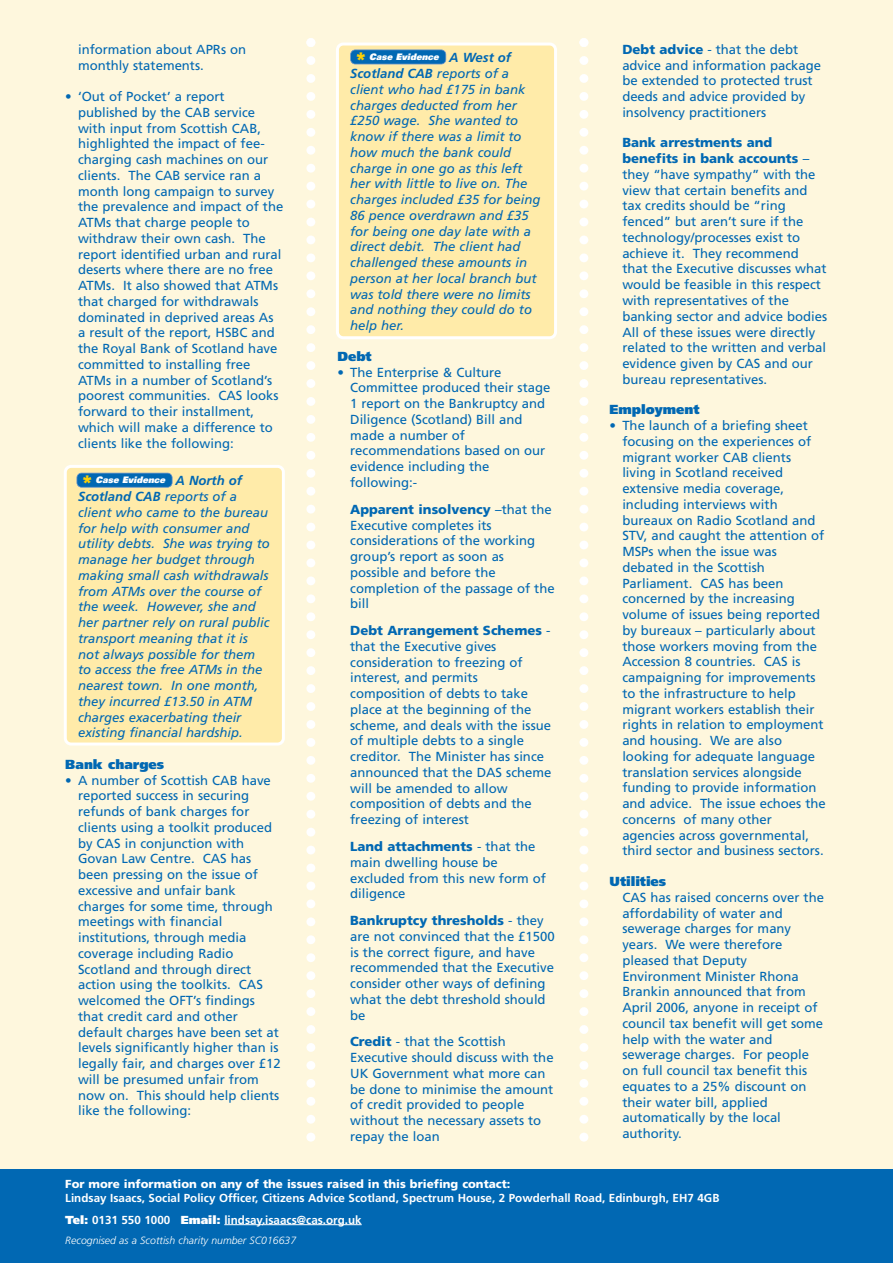
<style>
.page{position:relative;width:893px;height:1263px;background:#fff}
.page>*{position:absolute;margin:0;border:0;box-sizing:border-box;transform-origin:0 0}
.t1{font:900 18px "Frutiger";color:#fed105}
.t2{font:13.2px/15.8px "Frutiger";color:#0168b3}
.t3{font:italic 13.2px/15.8px "Frutiger";color:#0168b3}
.t4{font:900 13.2px "Frutiger";color:#0168b3}
.t5{font:700 11.7px/21.6px "Frutiger";color:#fff}
.t6{font:900 11.7px "Frutiger";color:#fff}
.t7{font:italic 300 10.5px "Frutiger";color:#fff}
.t8{font:italic 900 9px "Univers";color:#fff}
.s1{font-weight:700}
.s2{font-weight:900}
</style>
<div class="page">
<div style="left:0;top:0;width:893px;height:1178px;background:#fef7dd"></div>
<div style="left:64px;top:465px;width:221px;height:280px;background:#ffeba9"></div>
<div style="left:336px;top:43px;width:221px;height:296px;background:#ffeba9"></div>
<div style="left:0;top:1169px;width:893px;height:94px;background:#0168b3"></div>
<svg style="left:306px;top:38px;width:9px;height:1104px"></svg>
<svg style="left:579px;top:38px;width:9px;height:1104px"></svg>
<hr style="left:224px;top:1224px;width:39px;height:1px;background:#fff">
<hr style="left:262px;top:1224px;width:76px;height:1px;background:#fff">
<svg style="left:338px;top:1224px;width:24px;height:1px"></svg>
<div style="left:77px;top:473px;width:95px;height:14px;background:#0168b3;border-radius:5px"></div>
<div style="left:77px;top:473px;width:95px;height:15px;border:2px solid #6692cb;border-radius:5px"></div>
<div style="left:351px;top:50px;width:95px;height:14px;background:#0168b3;border-radius:5px"></div>
<div style="left:350px;top:50px;width:96px;height:14px;border:2px solid #6692cb;border-radius:5px"></div>
<p class="t2" style="left:78px;top:42px;width:170px">information about APRs on monthly statements.</p>
<p class="t2" style="left:78px;top:90px;width:207px;text-indent:-13px">• ‘Out of Pocket’ a report published by the CAB service with input from Scottish CAB, highlighted the impact of fee&shy;charging cash machines on our clients. The CAB service ran a month long campaign to survey the prevalence and impact of the<br>ATMs that charge people to withdraw their own cash. The report identified urban and rural deserts where there are no free<br>ATMs. It also showed that ATMs that charged for withdrawals dominated in deprived areas As a result of the report, HSBC and the Royal Bank of Scotland have committed to installing free<br>ATMs in a number of Scotland’s poorest communities. CAS looks forward to their installment, which will make a difference to clients like the following:</p>
<p class="t3" style="left:78px;top:474px;width:193px;text-indent:97px"><span class="s1">A North of<br>Scotland CAB</span> reports of a client who came to the bureau for help with consumer and utility debts. She was trying to manage her budget through making small cash withdrawals from ATMs over the course of the week. However, she and her partner rely on rural public transport meaning that it is not always possible for them to access the free ATMs in the nearest town. In one month, they incurred £13.50 in ATM charges exacerbating their existing financial hardship.</p>
<h1 class="t1" style="left:82px;top:475px;width:11px">*</h1>
<p class="t8" style="left:96px;top:477px;width:71px">Case Evidence</p>
<p class="t4" style="left:65px;top:759px;width:100px">Bank charges</p>
<p class="t2" style="left:78px;top:773px;width:204px;text-indent:-13px">• A number of Scottish CAB have reported success in securing refunds of bank charges for clients using a toolkit produced by CAS in conjunction with<br>Govan Law Centre. CAS has been pressing on the issue of excessive and unfair bank charges for some time, through meetings with financial institutions, through media coverage including Radio<br>Scotland and through direct action using the toolkits. CAS welcomed the OFT’s findings that credit card and other default charges have been set at levels significantly higher than is legally fair, and charges over £12 will be presumed unfair from now on. This should help clients like the following:</p>
<h1 class="t1" style="left:356px;top:52px;width:11px">*</h1>
<p class="t2" style="left:622px;top:42px;width:200px"><span class="s2">Debt advice</span> - that the debt advice and information package be extended to protected trust deeds and advice provided by insolvency practitioners</p>
<p class="t2" style="left:622px;top:136px;width:206px"><span class="s2">Bank arrestments and benefits in bank accounts</span> – they “have sympathy” with the view that certain benefits and tax credits should be “ring fenced” but aren’t sure if the technology/processes exist to achieve it. They recommend that the Executive discusses what would be feasible in this respect with representatives of the banking sector and advice bodies<br>All of these issues were directly related to the written and verbal evidence given by CAS and our bureau representatives.</p>
<p class="t4" style="left:610px;top:404px;width:91px">Employment</p>
<p class="t2" style="left:622px;top:419px;width:205px;text-indent:-13px">• The launch of a briefing sheet focusing on the experiences of migrant worker CAB clients living in Scotland received extensive media coverage, including interviews with bureaux on Radio Scotland and<br>STV, and caught the attention of<br>MSPs when the issue was debated in the Scottish<br>Parliament. CAS has been concerned by the increasing volume of issues being reported by bureaux – particularly about those workers moving from the<br>Accession 8 countries. CAS is campaigning for improvements to the infrastructure to help migrant workers establish their rights in relation to employment and housing. We are also looking for adequate language translation services alongside funding to provide information and advice. The issue echoes the concerns of many other agencies across governmental, third sector and business sectors.</p>
<p class="t4" style="left:610px;top:876px;width:58px">Utilities</p>
<p class="t2" style="left:622px;top:890px;width:203px">CAS has raised concerns over the affordability of water and sewerage charges for many years. We were therefore pleased that Deputy<br>Environment Minister Rhona<br>Brankin announced that from<br>April 2006, anyone in receipt of council tax benefit will get some help with the water and sewerage charges. For people on full council tax benefit this equates to a 25% discount on their water bill, applied automatically by the local authority.</p>
<p class="t3" style="left:350px;top:51px;width:192px;text-indent:99px"><span class="s1">A West of<br>Scotland CAB</span> reports of a client who had £175 in bank charges deducted from her £250 wage. She wanted to know if there was a limit to how much the bank could charge in one go as this left her with little to live on. The charges included £35 for being<br>86 pence overdrawn and £35 for being one day late with a direct debit. The client had challenged these amounts in person at her local branch but was told there were no limits and nothing they could do to help her.</p>
<p class="t8" style="left:369px;top:54px;width:71px">Case Evidence</p>
<p class="t4" style="left:337px;top:351px;width:36px">Debt</p>
<p class="t2" style="left:350px;top:365px;width:202px;text-indent:-13px">• The Enterprise &amp; Culture<br>Committee produced their stage<br>1 report on the Bankruptcy and<br>Diligence (Scotland) Bill and made a number of recommendations based on our evidence including the following:-</p>
<p class="t2" style="left:350px;top:502px;width:206px"><span class="s2">Apparent insolvency</span> –that the<br>Executive completes its considerations of the working group’s report as soon as possible and before the completion of the passage of the bill</p>
<p class="t2" style="left:350px;top:624px;width:203px"><span class="s2">Debt Arrangement Schemes</span> - that the Executive gives consideration to freezing of interest, and permits composition of debts to take place at the beginning of the scheme, and deals with the issue of multiple debts to a single creditor. The Minister has since announced that the DAS scheme will be amended to allow composition of debts and the freezing of interest</p>
<p class="t2" style="left:350px;top:839px;width:197px"><span class="s2">Land attachments</span> - that the main dwelling house be excluded from this new form of diligence</p>
<p class="t2" style="left:350px;top:914px;width:206px"><span class="s2">Bankruptcy thresholds</span> - they are not convinced that the £1500 is the correct figure, and have recommended that the Executive consider other ways of defining what the debt threshold should be</p>
<p class="t2" style="left:350px;top:1035px;width:205px"><span class="s2">Credit</span> - that the Scottish<br>Executive should discuss with the<br>UK Government what more can be done to minimise the amount of credit provided to people without the necessary assets to repay the loan</p>
<p class="t6" style="left:65px;top:1179px;width:447px">For more information on any of the issues raised in this briefing contact:</p>
<p class="t5" style="left:65px;top:1188px;width:656px">Lindsay Isaacs, Social Policy Officer, Citizens Advice Scotland, Spectrum House, 2 Powderhall Road, Edinburgh, EH7 4GB<br><span class="s2">Tel:</span> 0131 550 1000 <span class="s2">Email:</span> lindsay.isaacs@cas.org.uk</p>
<p class="t7" style="left:65px;top:1236px;width:233px">Recognised as a Scottish charity number SC016637</p>
</div>
